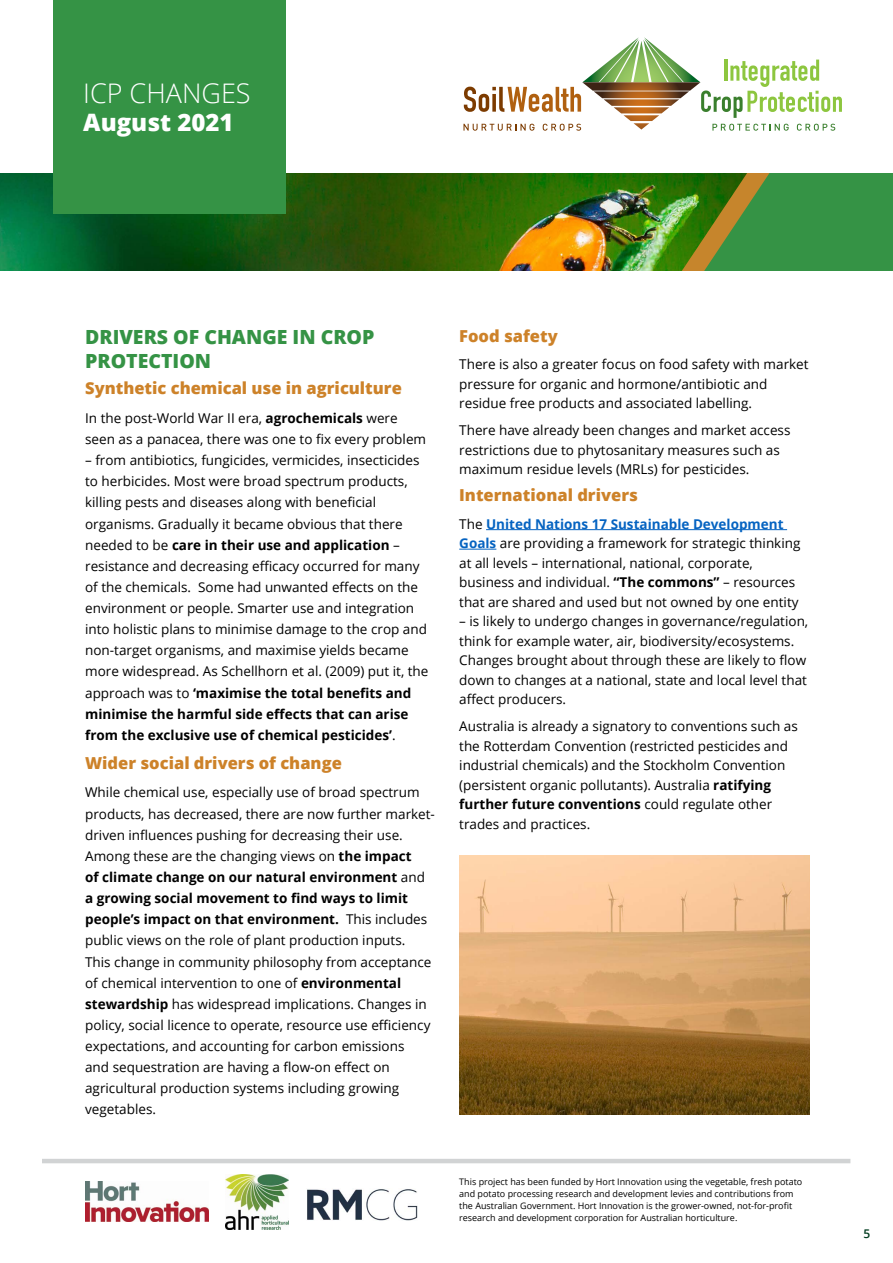
<style>
.page{position:relative;width:893px;height:1263px;background:#fff}
.page>*{position:absolute;margin:0;border:0;box-sizing:border-box;transform-origin:0 0}
.t1{font:300 27px "Open Sans";color:#fff}
.t2{font:800 24px "Open Sans";color:#fff}
.t3{font:800 19.5px/24.2px "Open Sans";color:#359345}
.t4{font:800 16.5px "Open Sans";color:#cd8229}
.t5{font:13.5px/21.1px "Open Sans";color:#000}
.t6{font:600 12px "Open Sans";color:#003c1f}
.t7{font:9px/12px "Open Sans";color:#000}
.s1{font-weight:700}
.s2{font-weight:700;color:#0563c1}
</style>
<div class="page">
<img style="left:0;top:173px;width:414px;height:98px">
<svg style="left:414px;top:173px;width:479px;height:98px;background:#327823"></svg>
<hr style="left:42px;top:1159px;width:808px;height:4px;background:#d1d3d4">
<div style="left:53px;top:0;width:233px;height:214px;background:#359345"></div>
<img style="left:307px;top:1189px;width:111px;height:31px">
<img style="left:86px;top:1182px;width:123px;height:39px">
<img style="left:226px;top:1175px;width:62px;height:54px">
<img style="left:463px;top:37px;width:379px;height:234px">
<hr style="left:486px;top:529px;width:301px;height:1px;background:#0563c1">
<hr style="left:459px;top:549px;width:37px;height:1px;background:#0563c1">
<img style="left:459px;top:855px;width:351px;height:259px">
<h1 class="t1" style="left:83px;top:75px;width:169px">ICP CHANGES</h1>
<h2 class="t2" style="left:83px;top:104px;width:152px">August 2021</h2>
<h3 class="t3" style="left:85px;top:324px;width:291px">DRIVERS OF CHANGE IN CROP<br>PROTECTION</h3>
<p class="t4" style="left:85px;top:376px;width:318px">Synthetic chemical use in agriculture</p>
<p class="t5" style="left:85px;top:407px;width:342px">In the post-World War II era, <span class="s1">agrochemicals</span> were seen as a panacea, there was one to fix every problem</p>
<p class="t5" style="left:85px;top:449px;width:345px">– from antibiotics, fungicides, vermicides, insecticides to herbicides. Most were broad spectrum products, killing pests and diseases along with beneficial organisms. Gradually it became obvious that there needed to be <span class="s1">care in their use and application</span> – resistance and decreasing efficacy occurred for many of the chemicals. Some had unwanted effects on the environment or people. Smarter use and integration into holistic plans to minimise damage to the crop and non-target organisms, and maximise yields became more widespread. As Schellhorn et al. (2009) put it, the approach was to <span class="s1">‘maximise the total benefits and minimise the harmful side effects that can arise from the exclusive use of chemical pesticides’</span>.</p>
<p class="t4" style="left:85px;top:750px;width:258px">Wider social drivers of change</p>
<p class="t5" style="left:85px;top:782px;width:351px">While chemical use, especially use of broad spectrum products, has decreased, there are now further market&shy;driven influences pushing for decreasing their use.<br>Among these are the changing views on <span class="s1">the impact<br>of climate change on our natural environment</span> and <span class="s1">a growing social movement to find ways to limit people’s impact on that environment.</span> This includes public views on the role of plant production inputs.<br>This change in community philosophy from acceptance of chemical intervention to one of <span class="s1">environmental stewardship</span> has widespread implications. Changes in policy, social licence to operate, resource use efficiency expectations, and accounting for carbon emissions<br>and sequestration are having a flow-on effect on agricultural production systems including growing vegetables.</p>
<p class="t4" style="left:459px;top:323px;width:100px">Food safety</p>
<p class="t5" style="left:459px;top:354px;width:351px;line-height:19.5px">There is also a greater focus on food safety with market pressure for organic and hormone/antibiotic and residue free products and associated labelling.</p>
<p class="t5" style="left:459px;top:420px;width:333px;line-height:19.5px">There have already been changes and market access restrictions due to phytosanitary measures such as maximum residue levels (MRLs) for pesticides.</p>
<p class="t4" style="left:459px;top:483px;width:180px">International drivers</p>
<p class="t5" style="left:459px;top:514px;width:343px;line-height:19.5px">The <span class="s2">United Nations 17 Sustainable Development Goals</span> are providing a framework for strategic thinking at all levels – international, national, corporate, business and individual. <span class="s1">“The commons”</span> – resources that are shared and used but not owned by one entity</p>
<p class="t5" style="left:459px;top:611px;width:350px;line-height:19.5px">– is likely to undergo changes in governance/regulation, think for example water, air, biodiversity/ecosystems.<br>Changes brought about through these are likely to flow down to changes at a national, state and local level that affect producers.</p>
<p class="t5" style="left:459px;top:716px;width:340px;line-height:19.5px">Australia is already a signatory to conventions such as the Rotterdam Convention (restricted pesticides and industrial chemicals) and the Stockholm Convention (persistent organic pollutants). Australia <span class="s1">ratifying further future conventions</span> could regulate other trades and practices.</p>
<p class="t7" style="left:459px;top:1175px;width:345px">This project has been funded by Hort Innovation using the vegetable, fresh potato and potato processing research and development levies and contributions from the Australian Government. Hort Innovation is the grower-owned, not-for-profit research and development corporation for Australian horticulture.</p>
<p class="t6" style="left:863px;top:1225px;width:8px">5</p>
</div>
